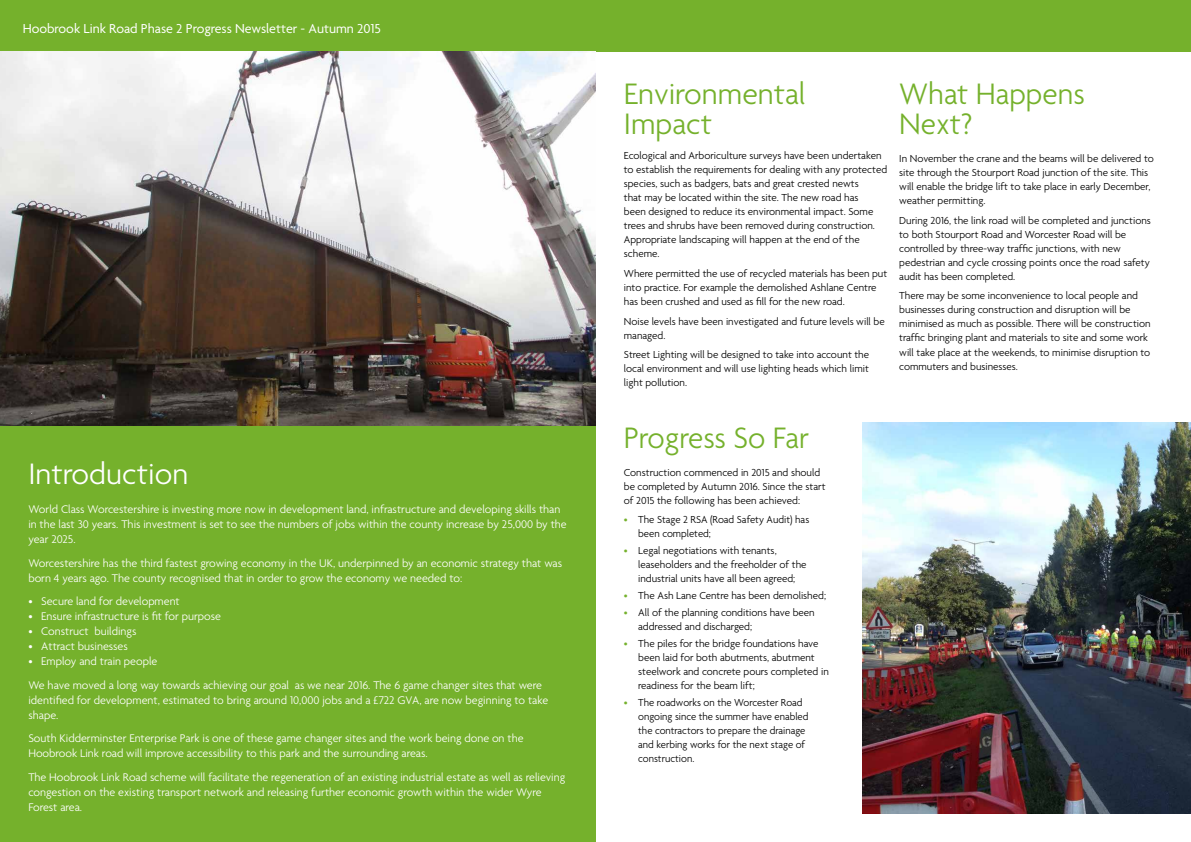
<style>
.page{position:relative;width:1191px;height:842px;background:#fff}
.page>*{position:absolute;margin:0;border:0;box-sizing:border-box;transform-origin:0 0}
.t1{font:300 32px/30px "Agenda";color:#75b12c}
.t2{font:300 32px "Agenda";color:#fff}
.t3{font:14px "Agenda";color:#fff}
.t4{font:300 12px/15px "Agenda";color:#fff}
.t5{font:300 11px/14px "Agenda";color:#000}
.s1{color:#75b12c}
</style>
<div class="page">
<div style="left:0;top:0;width:595px;height:842px;background:#75b12c"></div>
<div style="left:0;top:0;width:1191px;height:51px;background:#75b12c"></div>
<img style="left:862px;top:422px;width:329px;height:391px">
<img style="left:0;top:51px;width:595px;height:374px">
<p class="t3" style="left:23px;top:21px;width:360px">Hoobrook Link Road Phase 2 Progress Newsletter - Autumn 2015</p>
<h1 class="t2" style="left:28px;top:455px;width:161px">Introduction</h1>
<p class="t4" style="left:28px;top:501px;width:540px">World Class Worcestershire is investing more now in development land, infrastructure and developing skills than in the last 30 years. This investment is set to see the numbers of jobs within the county increase by 25,000 by the year 2025.</p>
<p class="t4" style="left:28px;top:555px;width:535px">Worcestershire has the third fastest growing economy in the UK, underpinned by an economic strategy that was born 4 years ago. The county recognised that in order to grow the economy we needed to:</p>
<p class="t4" style="left:28px;top:593px;width:153px">• Secure land for development</p>
<p class="t4" style="left:28px;top:608px;width:194px">• Ensure infrastructure is fit for purpose</p>
<p class="t4" style="left:28px;top:623px;width:110px">• Construct buildings</p>
<p class="t4" style="left:28px;top:638px;width:101px">• Attract businesses</p>
<p class="t4" style="left:28px;top:649px;width:515px;line-height:23.5px">• Employ and train people<br>We have moved a long way towards achieving our goal as we near 2016. The 6 game changer sites that were</p>
<p class="t4" style="left:28px;top:692px;width:521px">identified for development, estimated to bring around 10,000 jobs and a £722 GVA, are now beginning to take shape.</p>
<p class="t4" style="left:28px;top:730px;width:497px">South Kidderminster Enterprise Park is one of these game changer sites and the work being done on the<br>Hoobrook Link road will improve accessibility to this park and the surrounding areas.</p>
<p class="t4" style="left:28px;top:769px;width:538px">The Hoobrook Link Road scheme will facilitate the regeneration of an existing industrial estate as well as relieving congestion on the existing transport network and releasing further economic growth within the wider Wyre<br>Forest area.</p>
<h1 class="t1" style="left:624px;top:78px;width:183px">Environmental<br>Impact</h1>
<p class="t5" style="left:624px;top:149px;width:265px">Ecological and Arboriculture surveys have been undertaken to establish the requirements for dealing with any protected species, such as badgers, bats and great crested newts<br>that may be located within the site. The new road has<br>been designed to reduce its environmental impact. Some trees and shrubs have been removed during construction.<br>Appropriate landscaping will happen at the end of the scheme.</p>
<p class="t5" style="left:624px;top:266px;width:265px">Where permitted the use of recycled materials has been put into practice. For example the demolished Ashlane Centre has been crushed and used as fill for the new road.</p>
<p class="t5" style="left:624px;top:314px;width:262px">Noise levels have been investigated and future levels will be managed.</p>
<p class="t5" style="left:624px;top:348px;width:247px;text-align:justify">Street Lighting will be designed to take into account the local environment and will use lighting heads which limit light pollution.</p>
<h1 class="t1" style="left:624px;top:422px;width:187px">Progress So Far</h1>
<p class="t5" style="left:624px;top:465px;width:203px">Construction commenced in 2015 and should be completed by Autumn 2016. Since the start of 2015 the following has been achieved:</p>
<p class="t5" style="left:638px;top:513px;width:173px;text-indent:-14px"><span class="s1">•</span> The Stage 2 RSA (Road Safety Audit) has been completed;</p>
<p class="t5" style="left:638px;top:543px;width:170px;text-indent:-14px"><span class="s1">•</span> Legal negotiations with tenants, leaseholders and the freeholder of the industrial units have all been agreed;</p>
<p class="t5" style="left:624px;top:588px;width:204px"><span class="s1">•</span> The Ash Lane Centre has been demolished;</p>
<p class="t5" style="left:638px;top:605px;width:178px;text-indent:-14px"><span class="s1">•</span> All of the planning conditions have been addressed and discharged;</p>
<p class="t5" style="left:638px;top:636px;width:192px;text-indent:-14px"><span class="s1">•</span> The piles for the bridge foundations have been laid for both abutments, abutment steelwork and concrete pours completed in readiness for the beam lift;</p>
<p class="t5" style="left:638px;top:695px;width:172px;text-indent:-14px"><span class="s1">•</span> The roadworks on the Worcester Road ongoing since the summer have enabled the contractors to prepare the drainage and kerbing works for the next stage of construction.</p>
<h1 class="t1" style="left:899px;top:78px;width:187px">What Happens<br>Next?</h1>
<p class="t5" style="left:899px;top:151px;width:256px">In November the crane and the beams will be delivered to site through the Stourport Road junction of the site. This will enable the bridge lift to take place in early December, weather permitting.</p>
<p class="t5" style="left:899px;top:213px;width:253px">During 2016, the link road will be completed and junctions to both Stourport Road and Worcester Road will be controlled by three-way traffic junctions, with new pedestrian and cycle crossing points once the road safety audit has been completed.</p>
<p class="t5" style="left:899px;top:289px;width:253px">There may be some inconvenience to local people and businesses during construction and disruption will be minimised as much as possible. There will be construction traffic bringing plant and materials to site and some work will take place at the weekends, to minimise disruption to commuters and businesses.</p>
</div>
